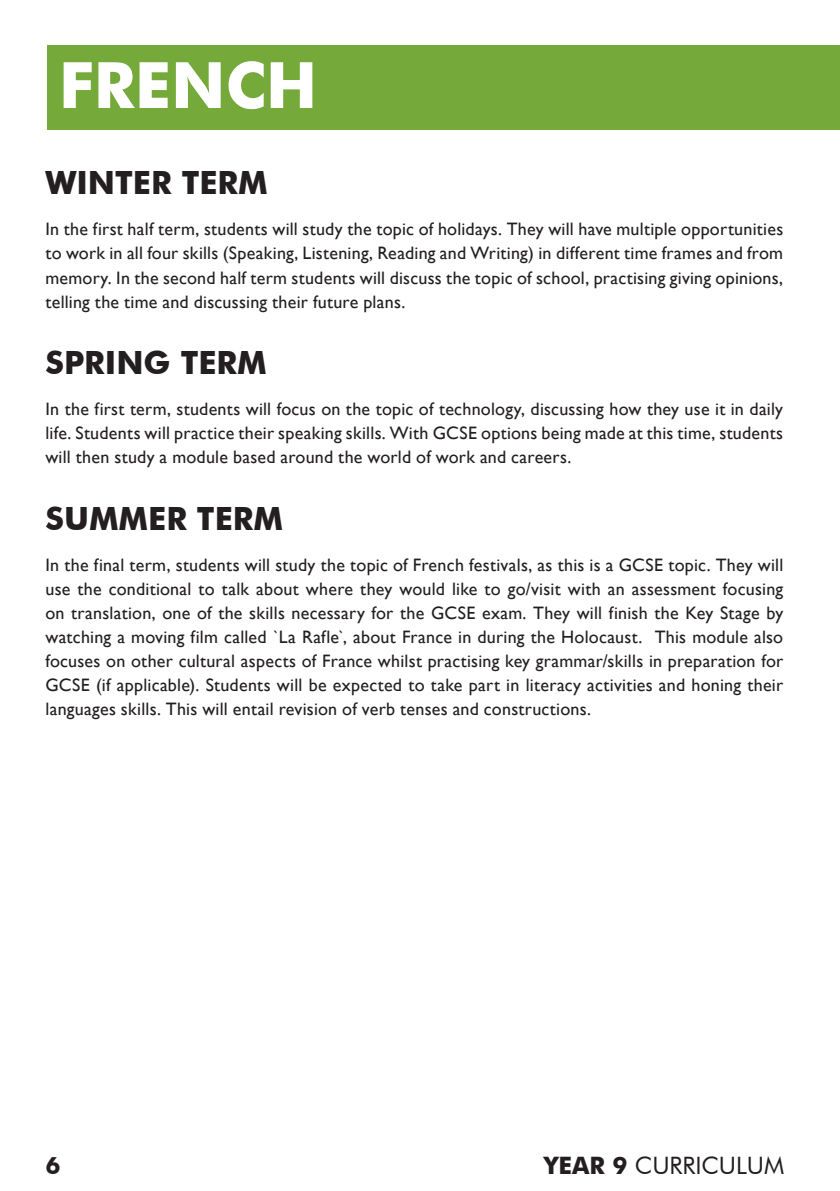
<style>
.page{position:relative;width:840px;height:1191px;background:#fff}
.page>*{position:absolute;margin:0;border:0;box-sizing:border-box;transform-origin:0 0}
.Subject_Title{font:700 64px "Futura BT";color:#fff}
.Subject_Subtitle{font:700 32px "Futura BT";color:#231f20}
.t1{font:24px "Futura BT";color:#231f20}
.t2{font:700 24px "Futura BT";color:#231f20}
.Body_Text{font:18px/24px "Gill Sans";letter-spacing:.01em;color:#231f20;text-align:justify}
.s1{font-weight:700}
</style>
<div class="page">
<div style="left:47px;top:45px;width:792px;height:84px;background:#75aa3a"></div>
<p class="Subject_Title" style="left:59px;top:46px;width:260px">FRENCH</p>
<p class="Subject_Subtitle" style="left:45px;top:164px;width:224px">WINTER TERM</p>
<p class="Body_Text" style="left:45px;top:218px;width:739px">In the first half term, students will study the topic of holidays. They will have multiple opportunities to work in all four skills (Speaking, Listening, Reading and Writing) in different time frames and from memory. In the second half term students will discuss the topic of school, practising giving opinions, telling the time and discussing their future plans.</p>
<p class="Subject_Subtitle" style="left:45px;top:343px;width:223px">SPRING TERM</p>
<p class="Body_Text" style="left:45px;top:397px;width:739px">In the first term, students will focus on the topic of technology, discussing how they use it in daily life. Students will practice their speaking skills. With GCSE options being made at this time, students will then study a module based around the world of work and careers.</p>
<p class="Subject_Subtitle" style="left:45px;top:499px;width:239px">SUMMER TERM</p>
<p class="Body_Text" style="left:45px;top:553px;width:739px">In the final term, students will study the topic of French festivals, as this is a GCSE topic. They will use the conditional to talk about where they would like to go/visit with an assessment focusing on translation, one of the skills necessary for the GCSE exam. They will finish the Key Stage by watching a moving film called `La Rafle`, about France in during the Holocaust. This module also focuses on other cultural aspects of France whilst practising key grammar/skills in preparation for GCSE (if applicable). Students will be expected to take part in literacy activities and honing their languages skills. This will entail revision of verb tenses and constructions.</p>
<h3 class="t2" style="left:45px;top:1150px;width:16px">6</h3>
<h3 class="t1" style="left:544px;top:1150px;width:241px"><span class="s1">YEAR 9</span> CURRICULUM</h3>
</div>
